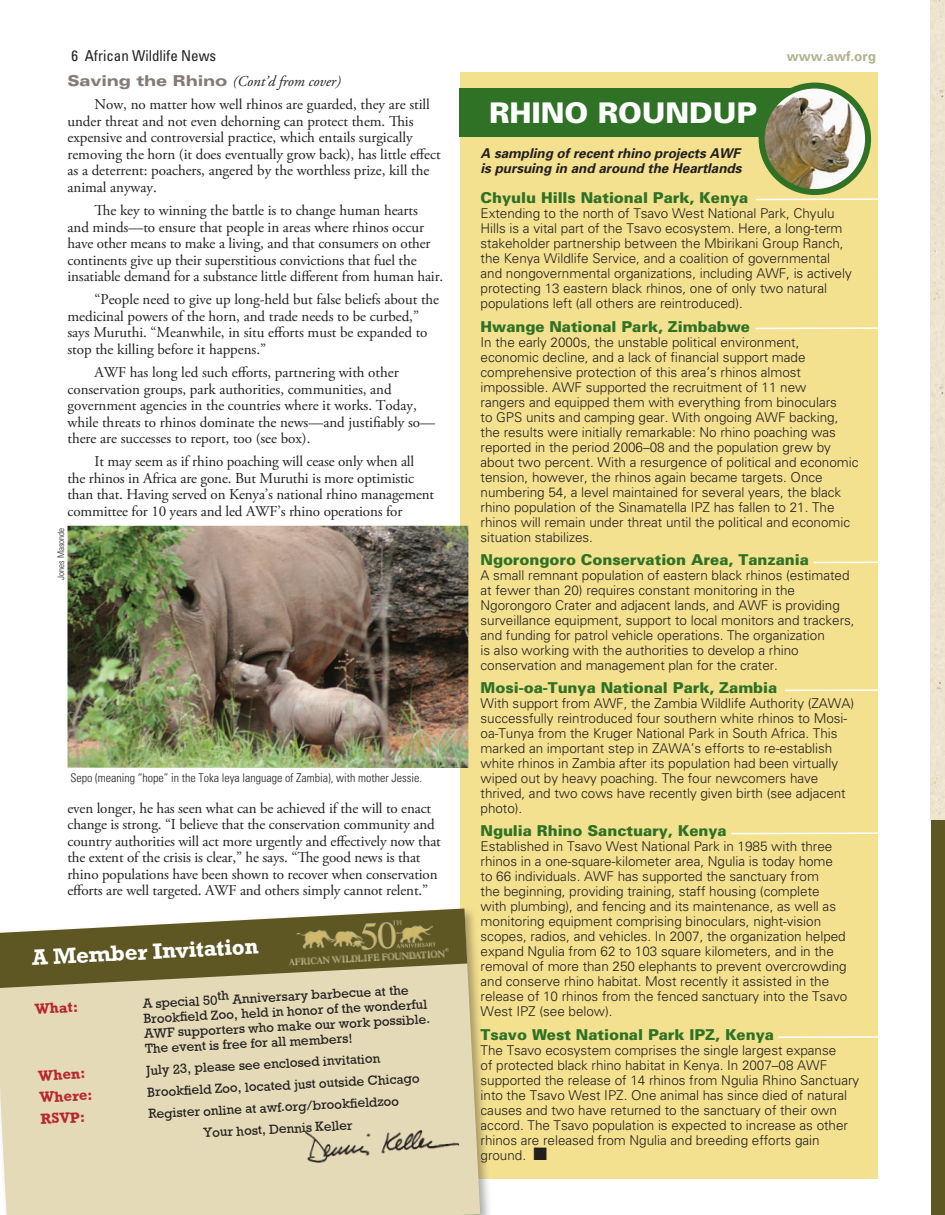
<style>
.page{position:relative;width:945px;height:1215px;background:#fff}
.page>*{position:absolute;margin:0;border:0;box-sizing:border-box;transform-origin:0 0}
.t1{font:900 28.5px "Univers";letter-spacing:-.005em;color:#fff}
.t2{font:700 22.5px "Rockwell";color:#fff}
.t3{font:15px/16.5px "Adobe Garamond Pro";letter-spacing:-.005em;color:#231f20}
.t4{font:900 15px "Univers";letter-spacing:-.005em;color:#2f7225}
.t5{font:700 15px "Rockwell";color:#b7282e}
.t6{font:condensed 15px "Univers";color:#231f20}
.t7{font:300 13.5px/15px "Univers";letter-spacing:-.005em;color:#231f20}
.t8{font:13.5px/15px "Rockwell";color:#231f20}
.t9{font:italic 700 13.5px/15px "Univers";letter-spacing:-.005em;color:#231f20}
.t10{font:700 13.5px "Univers";color:#b2b28e}
.t11{font:300 condensed 12px "Univers";color:#231f20}
.t12{font:300 condensed 9px "Univers";color:#231f20}
.s1{font-family:"Univers";font-weight:900;font-stretch:expanded;color:#867b76}
.s2{font-style:italic}
</style>
<div class="page">
<div style="left:460px;top:72px;width:418px;height:1107px;background:#f4e18f"></div>
<div style="left:0;top:906px;width:493px;height:309px;background:#231f20;opacity:.37"></div>
<div style="left:0;top:909px;width:480px;height:176px;background:#e5dab7"></div>
<div style="left:931px;top:1px;width:14px;height:820px;background:#ede3ce"></div>
<div style="left:932px;top:821px;width:13px;height:394px;background:#5e5723"></div>
<div style="left:460px;top:89px;width:335px;height:48px;background:#2f7225"></div>
<img style="left:762px;top:88px;width:100px;height:104px">
<div style="left:759px;top:83px;width:112px;height:112px;border:6px solid #2f7225;border-radius:50%"></div>
<img style="left:68px;top:526px;width:400px;height:242px">
<svg style="left:0;top:909px;width:467px;height:79px"></svg>
<img style="left:287px;top:918px;width:162px;height:48px">
<hr style="left:756px;top:198px;width:130px;height:2px;background:#fff">
<hr style="left:756px;top:327px;width:129px;height:2px;background:#fff">
<hr style="left:814px;top:561px;width:113px;height:2px;background:#fff">
<hr style="left:785px;top:689px;width:130px;height:2px;background:#fff">
<hr style="left:731px;top:832px;width:154px;height:2px;background:#fff">
<hr style="left:778px;top:1036px;width:130px;height:2px;background:#fff">
<img style="left:765px;top:123px;width:81px;height:66px">
<div style="left:0;top:1085px;width:481px;height:130px;background:#e5dab7"></div>
<p class="t6" style="left:71px;top:46px;width:146px">6 African Wildlife News</p>
<p class="t10" style="left:787px;top:47px;width:91px">www.awf.org</p>
<p class="t3" style="left:94px;top:70px;width:337px;line-height:23.2px;text-indent:-27px"><span class="s1">Saving the Rhino</span> <span class="s2">(Cont’d from cover)<br></span>Now, no matter how well rhinos are guarded, they are still</p>
<p class="t3" style="left:68px;top:113px;width:375px">under threat and not even dehorning can protect them. This expensive and controversial practice, which entails surgically removing the horn (it does eventually grow back), has little effect as a deterrent: poachers, angered by the worthless prize, kill the animal anyway.</p>
<p class="t3" style="left:68px;top:203px;width:377px;text-indent:27px">The key to winning the battle is to change human hearts<br>and minds—to ensure that people in areas where rhinos occur have other means to make a living, and that consumers on other continents give up their superstitious convictions that fuel the insatiable demand for a substance little different from human hair.</p>
<p class="t3" style="left:68px;top:292px;width:373px;text-indent:27px">“People need to give up long-held but false beliefs about the medicinal powers of the horn, and trade needs to be curbed,” says Muruthi. “Meanwhile, in situ efforts must be expanded to stop the killing before it happens.”</p>
<p class="t3" style="left:68px;top:365px;width:369px;text-indent:27px">AWF has long led such efforts, partnering with other conservation groups, park authorities, communities, and government agencies in the countries where it works. Today, while threats to rhinos dominate the news—and justifiably so— there are successes to report, too (see box).</p>
<p class="t3" style="left:68px;top:454px;width:368px;text-indent:27px">It may seem as if rhino poaching will cease only when all the rhinos in Africa are gone. But Muruthi is more optimistic than that. Having served on Kenya’s national rhino management committee for 10 years and led AWF’s rhino operations for</p>
<p class="t1" style="left:489px;top:95px;width:270px">Rhino Roundup</p>
<p class="t9" style="left:481px;top:146px;width:262px">A sampling of recent rhino projects AWF is pursuing in and around the Heartlands</p>
<p class="t4" style="left:481px;top:189px;width:269px">Chyulu hills national park, Kenya</p>
<p class="t7" style="left:481px;top:206px;width:373px">Extending to the north of Tsavo West National Park, Chyulu Hills is a vital part of the Tsavo ecosystem. Here, a long-term stakeholder partnership between the Mbirikani Group Ranch, the Kenya Wildlife Service, and a coalition of governmental and nongovernmental organizations, including AWF, is actively protecting 13 eastern black rhinos, one of only two natural populations left (all others are reintroduced).</p>
<p class="t4" style="left:481px;top:317px;width:271px">hwange national park, Zimbabwe</p>
<p class="t7" style="left:481px;top:334px;width:379px">In the early 2000s, the unstable political environment, economic decline, and a lack of financial support made comprehensive protection of this area’s rhinos almost impossible. AWF supported the recruitment of 11 new<br>rangers and equipped them with everything from binoculars<br>to GPS units and camping gear. With ongoing AWF backing, the results were initially remarkable: No rhino poaching was reported in the period 2006–08 and the population grew by about two percent. With a resurgence of political and economic tension, however, the rhinos again became targets. Once numbering 54, a level maintained for several years, the black rhino population of the Sinamatella IPZ has fallen to 21. The rhinos will remain under threat until the political and economic situation stabilizes.</p>
<p class="t4" style="left:481px;top:550px;width:330px">ngorongoro Conservation Area, Tanzania</p>
<p class="t7" style="left:481px;top:567px;width:376px">A small remnant population of eastern black rhinos (estimated at fewer than 20) requires constant monitoring in the Ngorongoro Crater and adjacent lands, and AWF is providing surveillance equipment, support to local monitors and trackers, and funding for patrol vehicle operations. The organization<br>is also working with the authorities to develop a rhino conservation and management plan for the crater.</p>
<p class="t4" style="left:481px;top:679px;width:298px">Mosi-oa-Tunya national park, Zambia</p>
<p class="t7" style="left:481px;top:696px;width:375px">With support from AWF, the Zambia Wildlife Authority (ZAWA) successfully reintroduced four southern white rhinos to Mosi&shy;oa-Tunya from the Kruger National Park in South Africa. This marked an important step in ZAWA’s efforts to re-establish white rhinos in Zambia after its population had been virtually wiped out by heavy poaching. The four newcomers have thrived, and two cows have recently given birth (see adjacent photo).</p>
<p class="t4" style="left:481px;top:822px;width:248px">ngulia Rhino Sanctuary, Kenya</p>
<p class="t7" style="left:481px;top:839px;width:368px">Established in Tsavo West National Park in 1985 with three rhinos in a one-square-kilometer area, Ngulia is today home to 66 individuals. AWF has supported the sanctuary from<br>the beginning, providing training, staff housing (complete with plumbing), and fencing and its maintenance, as well as monitoring equipment comprising binoculars, night-vision scopes, radios, and vehicles. In 2007, the organization helped expand Ngulia from 62 to 103 square kilometers, and in the removal of more than 250 elephants to prevent overcrowding and conserve rhino habitat. Most recently it assisted in the release of 10 rhinos from the fenced sanctuary into the Tsavo West IPZ (see below).</p>
<p class="t4" style="left:481px;top:1025px;width:295px">Tsavo West national park ipZ, Kenya</p>
<p class="t7" style="left:481px;top:1042px;width:380px">The Tsavo ecosystem comprises the single largest expanse<br>of protected black rhino habitat in Kenya. In 2007–08 AWF supported the release of 14 rhinos from Ngulia Rhino Sanctuary into the Tsavo West IPZ. One animal has since died of natural causes and two have returned to the sanctuary of their own accord. The Tsavo population is expected to increase as other rhinos are released from Ngulia and breeding efforts gain ground. ■</p>
<p class="t12" style="left:56px;top:580px;width:53px;rotate:-90deg">Jones Masonde</p>
<p class="t11" style="left:70px;top:771px;width:353px">Sepo (meaning “hope” in the Toka leya language of Zambia), with mother Jessie.</p>
<p class="t3" style="left:68px;top:800px;width:375px">even longer, he has seen what can be achieved if the will to enact change is strong. “I believe that the conservation community and country authorities will act more urgently and effectively now that the extent of the crisis is clear,” he says. “The good news is that rhino populations have been shown to recover when conservation efforts are well targeted. AWF and others simply cannot relent.”</p>
<p class="t2" style="left:32px;top:944px;width:228px;rotate:-3deg">A Member Invitation</p>
<p class="t5" style="left:34px;top:1000px;width:45px;rotate:-3deg">What:</p>
<p class="t8" style="left:142px;top:996px;width:288px;rotate:-3deg">A special 50th Anniversary barbecue at the Brookfi eld Zoo, held in honor of the wonderful AWF supporters who make our work possible.<br>The event is free for all members!</p>
<p class="t8" style="left:146px;top:1063px;width:236px;rotate:-3deg">July 23, please see enclosed invitation</p>
<p class="t5" style="left:38px;top:1067px;width:49px;rotate:-3deg">When:</p>
<p class="t8" style="left:147px;top:1085px;width:274px;rotate:-3deg">Brookfi eld Zoo, located just outside Chicago</p>
<p class="t5" style="left:39px;top:1088px;width:55px;rotate:-3deg">Where:</p>
<p class="t8" style="left:148px;top:1103px;width:252px;line-height:21.8px;text-align:center;rotate:-3deg">Register online at awf.org/brookfi eldzoo<br>Your host, Dennis Keller</p>
<p class="t5" style="left:40px;top:1110px;width:46px;rotate:-3deg">RSVP:</p>
</div>
